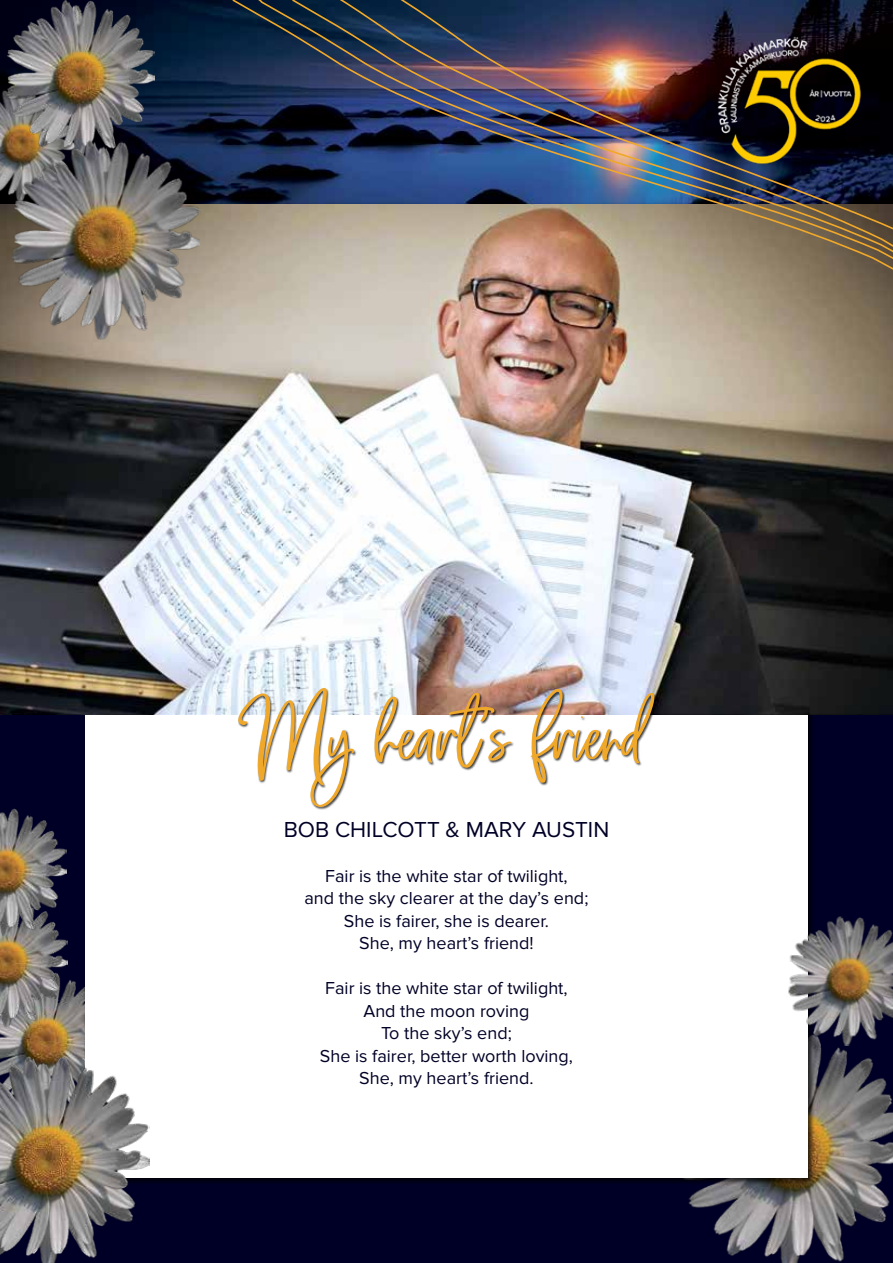
<style>
.page{position:relative;width:893px;height:1263px;background:#000026}
.page>*{position:absolute;margin:0;border:0;box-sizing:border-box;transform-origin:0 0}
.t1{font:90px "The Secret";color:#f0a82b}
.t2{font:22.5px "Proxima Nova";color:#000026}
.t3{font:18px/22.5px "Proxima Nova";color:#000026;text-align:center}
</style>
<div class="page">
<img style="left:0;top:980px;width:83px;height:77px">
<img style="left:0;top:936px;width:68px;height:90px">
<img style="left:689px;top:1047px;width:204px;height:216px">
<img style="left:0;top:809px;width:66px;height:127px">
<img style="left:0;top:0;width:219px;height:202px">
<div style="left:85px;top:204px;width:723px;height:974px;background:#fff"></div>
<img style="left:0;top:1057px;width:149px;height:206px">
<img style="left:0;top:204px;width:893px;height:510px">
<div style="left:238px;top:688px;width:419px;height:122px;background:#000;opacity:.75"></div>
<img style="left:788px;top:915px;width:105px;height:132px">
<img style="left:0;top:86px;width:9px;height:119px">
<img style="left:6px;top:0;width:148px;height:156px">
<img style="left:9px;top:138px;width:194px;height:205px">
<img style="left:219px;top:0;width:674px;height:309px">
<h1 class="t1" style="left:247px;top:674px;width:400px">My heart's friend</h1>
<p class="t2" style="left:284px;top:816px;width:327px">BOB CHILCOTT &amp; MARY AUSTIN</p>
<p class="t3" style="left:304px;top:865px;width:285px">Fair is the white star of twilight,<br>and the sky clearer at the day’s end;<br>She is fairer, she is dearer.<br>She, my heart’s friend!</p>
<p class="t3" style="left:320px;top:977px;width:254px">Fair is the white star of twilight,<br>And the moon roving<br>To the sky’s end;<br>She is fairer, better worth loving,<br>She, my heart’s friend.</p>
</div>
